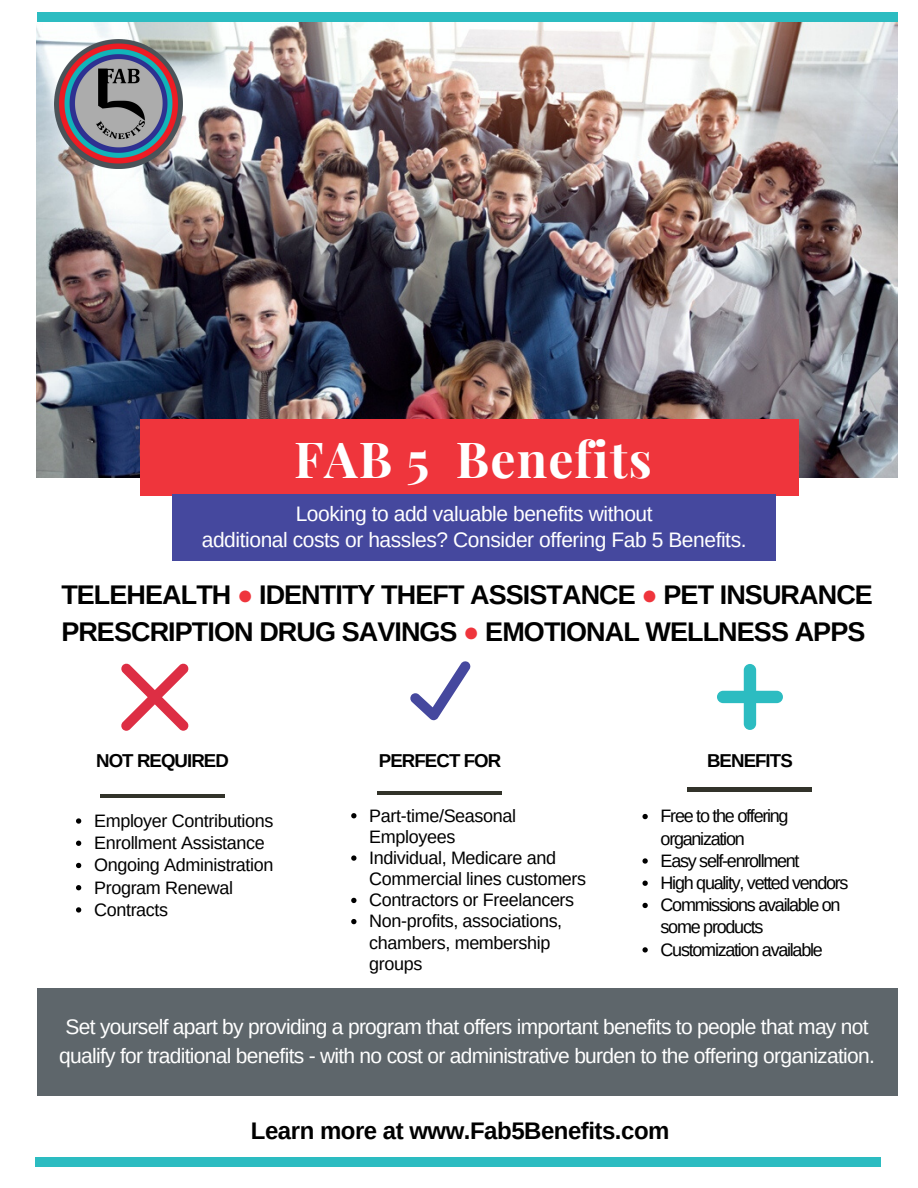
<style>
.page{position:relative;width:918px;height:1188px;background:#fff}
.page>*{position:absolute;margin:0;border:0;box-sizing:border-box;transform-origin:0 0}
.t1{font:700 49.8px "Playfair Display";letter-spacing:.025em;color:#fff}
.t2{font:700 27px/37px "Arimo";letter-spacing:-.035em;color:#000}
.t3{font:700 24px "Arimo";letter-spacing:-.02em;color:#000}
.t4{font:21px/28.5px "Arimo";letter-spacing:-.035em;color:#fff}
.t5{font:700 18.6px "Arimo";letter-spacing:-.05em;color:#000}
.t6{font:18px/21.1px "Arimo";letter-spacing:-.02em;color:#000}
.t7{font:18px/22.2px "Arimo";letter-spacing:-.07em;color:#000}
.s1{color:#ef353c}
</style>
<div class="page">
<img style="left:37px;top:22px;width:861px;height:456px">
<div style="left:140px;top:420px;width:658px;height:75px;background:#ef353c"></div>
<div style="left:173px;top:495px;width:603px;height:65px;background:#45489e"></div>
<hr style="left:100px;top:794px;width:125px;height:4px;background:#32332a">
<hr style="left:377px;top:791px;width:125px;height:3px;background:#32332a">
<hr style="left:687px;top:788px;width:125px;height:3px;background:#32332a">
<div style="left:35px;top:1158px;width:846px;height:9px;background:#2cbcc1"></div>
<div style="left:37px;top:13px;width:861px;height:9px;background:#2cbcc1"></div>
<img style="left:54px;top:40px;width:128px;height:128px">
<svg style="left:121px;top:663px;width:68px;height:68px"></svg>
<svg style="left:410px;top:661px;width:61px;height:59px"></svg>
<div style="left:37px;top:989px;width:860px;height:107px;background:#5e666b"></div>
<svg style="left:717px;top:664px;width:66px;height:66px"></svg>
<svg style="left:76px;top:818px;width:5px;height:6px"></svg>
<svg style="left:76px;top:841px;width:5px;height:5px"></svg>
<svg style="left:76px;top:863px;width:5px;height:5px"></svg>
<svg style="left:76px;top:885px;width:5px;height:5px"></svg>
<svg style="left:76px;top:907px;width:5px;height:6px"></svg>
<svg style="left:351px;top:813px;width:6px;height:5px"></svg>
<svg style="left:351px;top:855px;width:6px;height:6px"></svg>
<svg style="left:351px;top:898px;width:6px;height:5px"></svg>
<svg style="left:351px;top:919px;width:6px;height:5px"></svg>
<svg style="left:642px;top:814px;width:6px;height:5px"></svg>
<svg style="left:642px;top:858px;width:6px;height:6px"></svg>
<svg style="left:642px;top:881px;width:6px;height:5px"></svg>
<svg style="left:642px;top:903px;width:6px;height:5px"></svg>
<svg style="left:642px;top:947px;width:6px;height:6px"></svg>
<h1 class="t1" style="left:294px;top:424px;width:359px">FAB 5 Benefits</h1>
<p class="t4" style="left:202px;top:501px;width:546px;line-height:25.8px;text-align:center">Looking to add valuable benefits without<br>additional costs or hassles? Consider offering Fab 5 Benefits.</p>
<p class="t2" style="left:61px;top:576px;width:813px">TELEHEALTH <span class="s1">●</span> IDENTITY THEFT ASSISTANCE <span class="s1">●</span> PET INSURANCE<br>PRESCRIPTION DRUG SAVINGS <span class="s1">●</span> EMOTIONAL WELLNESS APPS</p>
<p class="t5" style="left:96px;top:750px;width:134px">NOT REQUIRED</p>
<p class="t5" style="left:379px;top:750px;width:124px">PERFECT FOR</p>
<p class="t5" style="left:707px;top:750px;width:87px">BENEFITS</p>
<p class="t6" style="left:94px;top:810px;width:181px;line-height:22.2px">Employer Contributions<br>Enrollment Assistance<br>Ongoing Administration<br>Program Renewal<br>Contracts</p>
<p class="t6" style="left:369px;top:805px;width:218px">Part-time/Seasonal<br>Employees<br>Individual, Medicare and<br>Commercial lines customers<br>Contractors or Freelancers<br>Non-profits, associations, chambers, membership groups</p>
<p class="t7" style="left:661px;top:805px;width:190px">Free to the offering organization<br>Easy self-enrollment<br>High quality, vetted vendors<br>Commissions available on some products<br>Customization available</p>
<p class="t4" style="left:59px;top:1013px;width:817px">Set yourself apart by providing a program that offers important benefits to people that may not qualify for traditional benefits - with no cost or administrative burden to the offering organization.</p>
<p class="t3" style="left:251px;top:1117px;width:420px">Learn more at www.Fab5Benefits.com</p>
</div>
